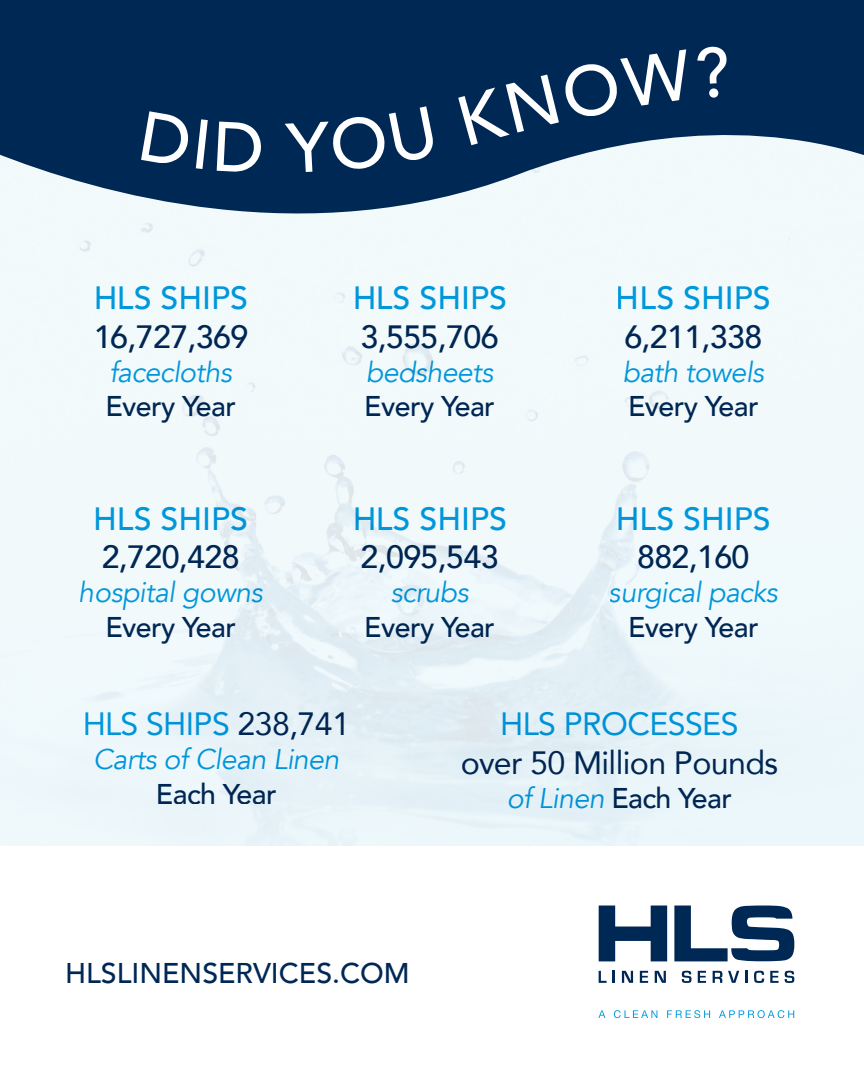
<style>
.page{position:relative;width:864px;height:1080px;background:#fff}
.page>*{position:absolute;margin:0;border:0;box-sizing:border-box;transform-origin:0 0}
.t1{font:500 32.17px "Avenir";color:#009bde}
.t2{font:500 32.17px "Avenir";letter-spacing:-.02em;color:#002855}
.t3{font:32.17px "Avenir";letter-spacing:-.02em;color:#009bde}
.t4{font:32.17px "Avenir";letter-spacing:-.02em;color:#002855}
.t5{font:500 32.17px "Avenir";letter-spacing:-.02em;color:#002855}
.t6{font:italic 28.5px "Avenir";letter-spacing:-.02em;color:#009bde}
.t7{font:500 28.5px "Avenir";letter-spacing:-.02em;color:#002855}
.t8{font:500 28.5px "Avenir";color:#002855}
.s1{color:#002855}
.s2{font-weight:400;font-style:italic;color:#009bde}
</style>
<div class="page">
<svg style="left:0;top:0;width:864px;height:253px;fill:#002855"></svg>
<svg style="left:599px;top:906px;width:68px;height:55px"></svg>
<svg style="left:599px;top:971px;width:8px;height:12px"></svg>
<svg style="left:613px;top:971px;width:2px;height:12px"></svg>
<svg style="left:622px;top:971px;width:11px;height:12px"></svg>
<svg style="left:640px;top:971px;width:8px;height:12px"></svg>
<svg style="left:655px;top:971px;width:11px;height:12px"></svg>
<svg style="left:682px;top:971px;width:10px;height:12px"></svg>
<svg style="left:698px;top:971px;width:8px;height:12px"></svg>
<svg style="left:713px;top:971px;width:9px;height:12px"></svg>
<svg style="left:728px;top:971px;width:11px;height:12px"></svg>
<svg style="left:745px;top:971px;width:2px;height:12px"></svg>
<svg style="left:754px;top:971px;width:10px;height:12px"></svg>
<svg style="left:770px;top:971px;width:9px;height:12px"></svg>
<svg style="left:785px;top:971px;width:9px;height:12px"></svg>
<svg style="left:674px;top:906px;width:120px;height:55px"></svg>
<svg style="left:598px;top:1010px;width:7px;height:8px"></svg>
<svg style="left:614px;top:1010px;width:43px;height:8px"></svg>
<svg style="left:667px;top:1010px;width:43px;height:8px"></svg>
<svg style="left:719px;top:1010px;width:75px;height:8px"></svg>
<div style="left:141px;top:111px;width:67px;height:58px;background:#002855"></div>
<div style="left:217px;top:122px;width:45px;height:51px;background:#002855"></div>
<div style="left:285px;top:106px;width:151px;height:67px;background:#002855"></div>
<div style="left:458px;top:46px;width:271px;height:99px;background:#002855"></div>
<p class="t1" style="left:93px;top:270px;width:157px">HLS SHIPS</p>
<p class="t2" style="left:93px;top:309px;width:157px">16,727,369</p>
<p class="t6" style="left:109px;top:355px;width:124px">facecloths</p>
<p class="t7" style="left:105px;top:382px;width:132px">Every Year</p>
<p class="t1" style="left:352px;top:270px;width:157px">HLS SHIPS</p>
<p class="t5" style="left:361px;top:309px;width:139px">3,555,706</p>
<p class="t6" style="left:366px;top:355px;width:129px">bedsheets</p>
<p class="t7" style="left:364px;top:382px;width:132px">Every Year</p>
<p class="t1" style="left:616px;top:270px;width:157px">HLS SHIPS</p>
<p class="t2" style="left:624px;top:309px;width:139px">6,211,338</p>
<p class="t6" style="left:623px;top:355px;width:143px">bath towels</p>
<p class="t7" style="left:628px;top:382px;width:132px">Every Year</p>
<p class="t1" style="left:93px;top:491px;width:157px">HLS SHIPS</p>
<p class="t2" style="left:102px;top:529px;width:139px">2,720,428</p>
<p class="t6" style="left:79px;top:576px;width:185px">hospital gowns</p>
<p class="t7" style="left:105px;top:602px;width:132px">Every Year</p>
<p class="t1" style="left:352px;top:491px;width:157px">HLS SHIPS</p>
<p class="t2" style="left:361px;top:529px;width:139px">2,095,543</p>
<p class="t6" style="left:391px;top:576px;width:79px">scrubs</p>
<p class="t7" style="left:364px;top:602px;width:132px">Every Year</p>
<p class="t1" style="left:616px;top:491px;width:157px">HLS SHIPS</p>
<p class="t2" style="left:637px;top:529px;width:114px">882,160</p>
<p class="t6" style="left:609px;top:576px;width:170px">surgical packs</p>
<p class="t7" style="left:628px;top:602px;width:132px">Every Year</p>
<p class="t3" style="left:82px;top:698px;width:269px">HLS SHIPS <span class="s1">238,741</span></p>
<p class="t6" style="left:93px;top:743px;width:248px">Carts of Clean Linen</p>
<p class="t7" style="left:156px;top:769px;width:122px">Each Year</p>
<p class="t3" style="left:500px;top:698px;width:240px">HLS PROCESSES</p>
<p class="t4" style="left:461px;top:737px;width:319px">over 50 Million Pounds</p>
<p class="t7" style="left:507px;top:774px;width:227px"><span class="s2">of Linen</span> Each Year</p>
<p class="t8" style="left:65px;top:948px;width:346px">HLSLINENSERVICES.COM</p>
</div>
